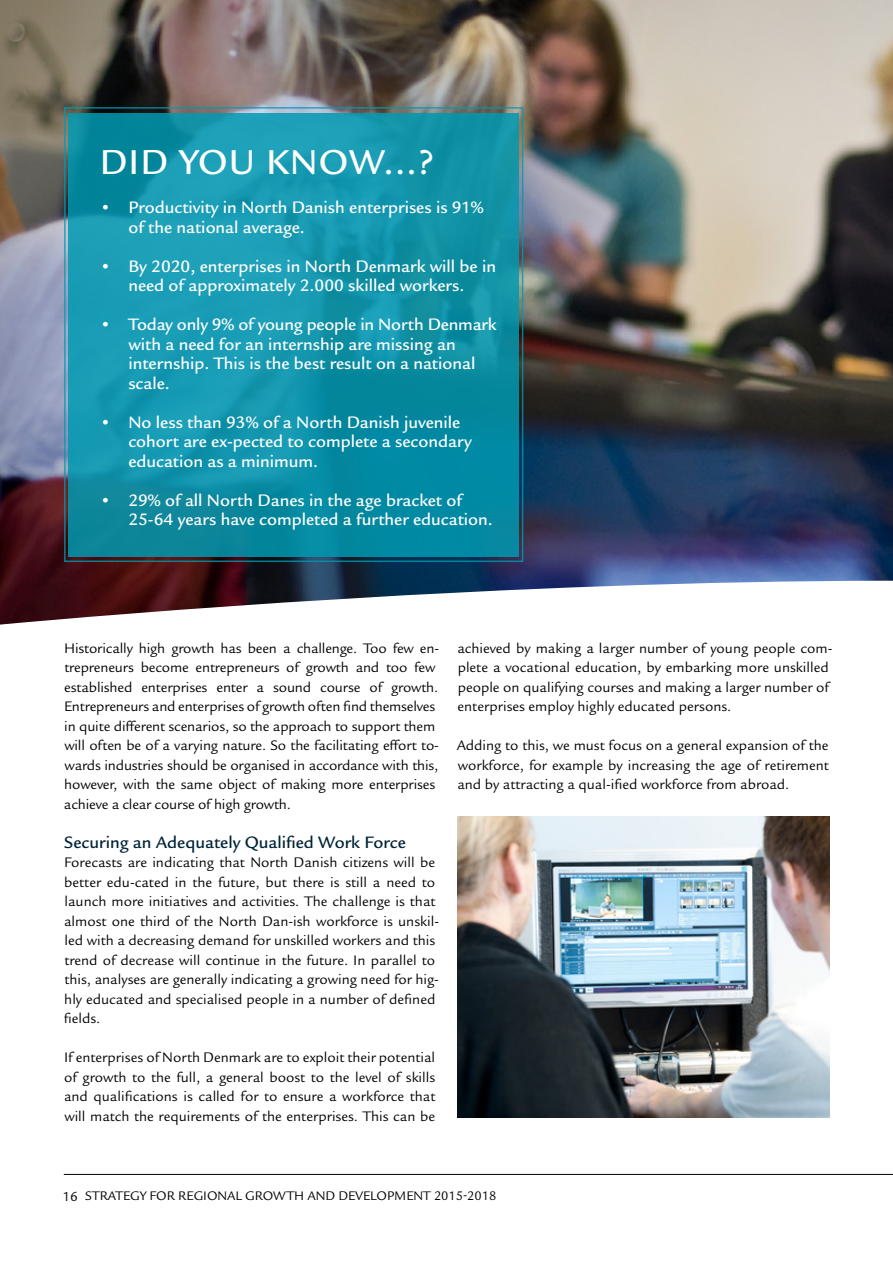
<style>
.page{position:relative;width:893px;height:1263px;background:#fff}
.page>*{position:absolute;margin:0;border:0;box-sizing:border-box;transform-origin:0 0}
.t1{font:500 37.5px "Legacy Sans ITC Std";letter-spacing:.03em;color:#fff}
.t2{font:500 18px/19.5px "Legacy Sans ITC Std";color:#fff}
.t3{font:500 18px "Legacy Sans ITC Std";color:#002337}
.t4{font:15px/19.5px "Legacy Sans ITC Std";color:#000}
.t5{font:13.5px "Legacy Sans ITC Std";color:#000}
.s1{font-size:14.25px}
</style>
<div class="page">
<img style="left:0;top:0;width:893px;height:625px">
<img style="left:458px;top:816px;width:371px;height:301px">
<hr style="left:64px;top:1174px;width:829px;height:1px;background:#000">
<svg style="left:68px;top:113px;width:451px;height:443px;background:#1093a9"></svg>
<div style="left:64px;top:107px;width:459px;height:455px;border:2px solid #009ab2"></div>
<h1 class="t1" style="left:100px;top:141px;width:336px">DID YOU KNOW...?</h1>
<p class="t2" style="left:128px;top:198px;width:357px;text-indent:-28px">• Productivity in North Danish enterprises is 91% of the national average.</p>
<p class="t2" style="left:100px;top:256px;width:398px;text-align:center">• By 2020, enterprises in North Denmark will be in need of approximately 2.000 skilled workers.</p>
<p class="t2" style="left:128px;top:315px;width:370px;text-indent:-28px">• Today only 9% of young people in North Denmark with a need for an internship are missing an internship. This is the best result on a national scale.</p>
<p class="t2" style="left:128px;top:412px;width:345px;text-indent:-28px">• No less than 93% of a North Danish juvenile cohort are ex-pected to complete a secondary education as a minimum.</p>
<p class="t2" style="left:128px;top:490px;width:366px;text-indent:-28px">• 29% of all North Danes in the age bracket of<br>25-64 years have completed a further education.</p>
<p class="t4" style="left:64px;top:638px;width:377px">Historically high growth has been a challenge. Too few en&shy;trepreneurs become entrepreneurs of growth and too few established enterprises enter a sound course of growth.<br>Entrepreneurs and enterprises of growth often find themselves in quite different scenarios, so the approach to support them will often be of a varying nature. So the facilitating effort to&shy;wards industries should be organised in accordance with this, however, with the same object of making more enterprises achieve a clear course of high growth.</p>
<p class="t3" style="left:64px;top:832px;width:343px">Securing an Adequately Qualified Work Force</p>
<p class="t4" style="left:64px;top:853px;width:377px">Forecasts are indicating that North Danish citizens will be better edu-cated in the future, but there is still a need to launch more initiatives and activities. The challenge is that almost one third of the North Dan-ish workforce is unskil&shy;led with a decreasing demand for unskilled workers and this trend of decrease will continue in the future. In parallel to this, analyses are generally indicating a growing need for hig&shy;hly educated and specialised people in a number of defined fields.</p>
<p class="t4" style="left:64px;top:1048px;width:373px;text-align:justify">If enterprises of North Denmark are to exploit their potential of growth to the full, a general boost to the level of skills and qualifications is called for to ensure a workforce that will match the requirements of the enterprises. This can be</p>
<p class="t4" style="left:457px;top:638px;width:377px">achieved by making a larger number of young people com&shy;plete a vocational education, by embarking more unskilled people on qualifying courses and making a larger number of enterprises employ highly educated persons.</p>
<p class="t4" style="left:457px;top:736px;width:374px;text-align:justify">Adding to this, we must focus on a general expansion of the workforce, for example by increasing the age of retirement and by attracting a qual-ified workforce from abroad.</p>
<p class="t5" style="left:63px;top:1188px;width:435px"><span class="s1">16</span> STRATEGY FOR REGIONAL GROWTH AND DEVELOPMENT 2015-2018</p>
</div>
